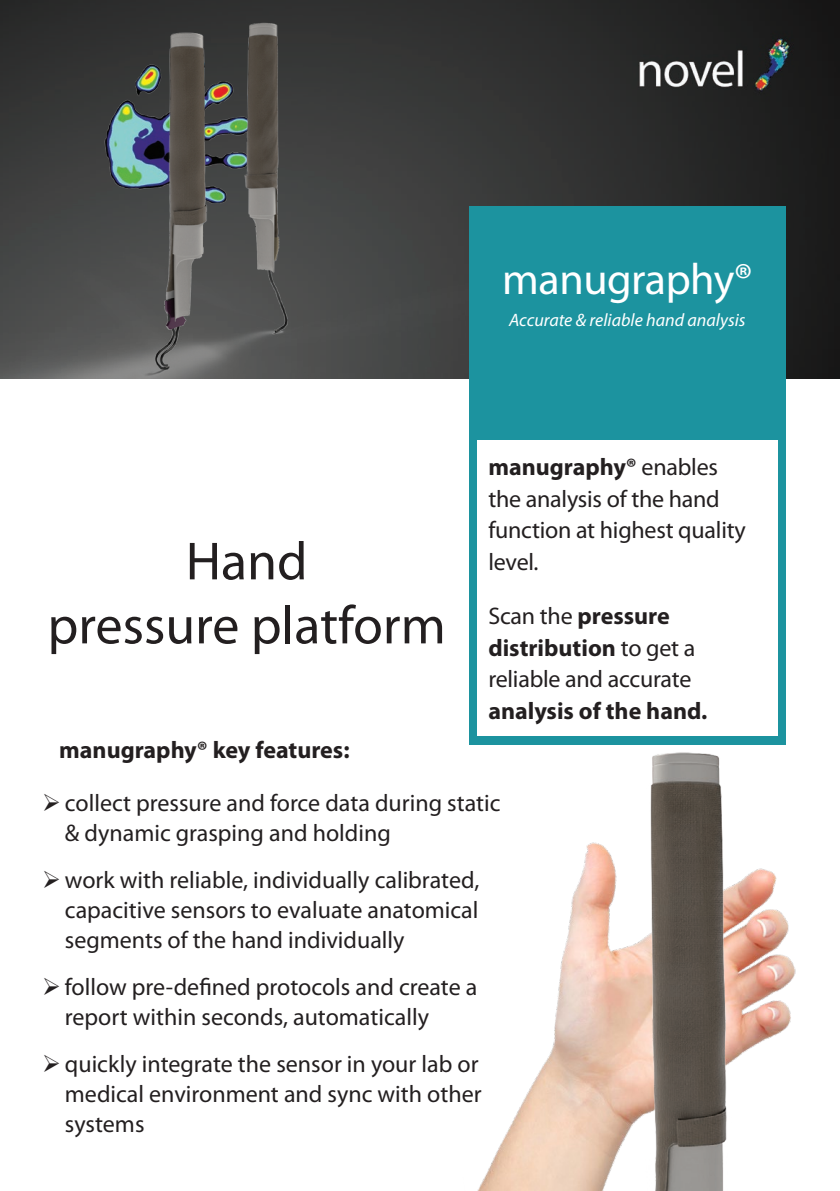
<style>
.page{position:relative;width:840px;height:1191px;background:#fff}
.page>*{position:absolute;margin:0;border:0;box-sizing:border-box;transform-origin:0 0}
.t1{font:54px/64px "Myriad Pro";color:#231f20;text-align:center}
.t2{font:44px "Myriad Pro";letter-spacing:-.01em;color:#fff}
.t3{font:24px/30px "Myriad Pro";color:#231f20}
.t4{font:700 24px/31.6px "Myriad Pro";color:#231f20}
.t5{font:italic 18px "Myriad Pro";color:#fff}
.s1{font-weight:700}
.s2{font-weight:400}
</style>
<div class="page">
<div style="left:711px;top:0;width:128px;height:378px;background:#1c1d1d"></div>
<img style="left:0;top:0;width:711px;height:378px">
<div style="left:469px;top:206px;width:316px;height:538px;background:#1c939f"></div>
<div style="left:476px;top:440px;width:301px;height:296px;background:#fff"></div>
<img style="left:469px;top:718px;width:84px;height:473px">
<img style="left:553px;top:686px;width:243px;height:505px">
<p class="t2" style="left:502px;top:252px;width:251px">manugraphy®</p>
<p class="t5" style="left:509px;top:309px;width:238px">Accurate &amp; reliable hand analysis</p>
<p class="t1" style="left:48px;top:528px;width:399px">Hand<br>pressure platform</p>
<p class="t3" style="left:488px;top:451px;width:259px;line-height:31.6px"><span class="s1">manugraphy®</span> enables the analysis of the hand function at highest quality level.</p>
<p class="t4" style="left:488px;top:599px;width:220px"><span class="s2">Scan the</span> pressure distribution <span class="s2">to get a reliable and accurate </span>analysis of the hand.</p>
<p class="t4" style="left:59px;top:733px;width:292px">manugraphy® key features:</p>
<p class="t3" style="left:65px;top:787px;width:437px">collect pressure and force data during static &amp; dynamic grasping and holding</p>
<p class="t3" style="left:65px;top:864px;width:415px;text-align:justify">work with reliable, individually calibrated, capacitive sensors to evaluate anatomical segments of the hand individually</p>
<p class="t3" style="left:65px;top:971px;width:414px">follow pre-defined protocols and create a report within seconds, automatically</p>
<p class="t3" style="left:65px;top:1048px;width:418px">quickly integrate the sensor in your lab or medical environment and sync with other systems</p>
</div>
